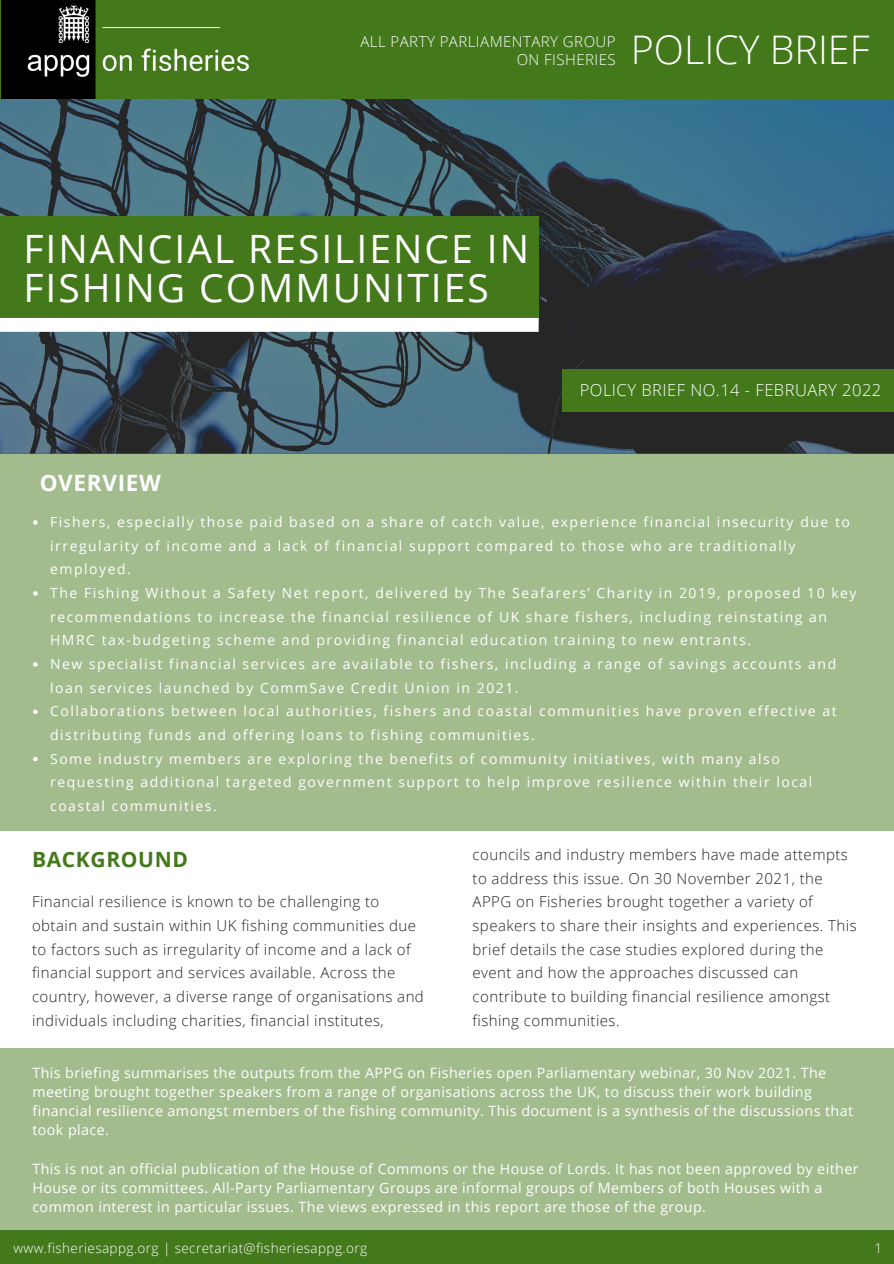
<style>
.page{position:relative;width:894px;height:1264px;background:#fff}
.page>*{position:absolute;margin:0;border:0;box-sizing:border-box;transform-origin:0 0}
.t1{font:300 39.45px "Open Sans";color:#fff}
.t2{font:39px/38.2px "Open Sans";letter-spacing:.05em;color:#fff}
.t3{font:700 22.5px "Open Sans";letter-spacing:.03em;color:#fff}
.t4{font:700 21px "Open Sans";letter-spacing:.03em;color:#43781b}
.t5{font:300 16.5px "Open Sans";letter-spacing:.03em;color:#fff}
.t6{font:300 15px/23.7px "Open Sans";letter-spacing:.03em;color:#222}
.t7{font:700 15px/23.7px "Open Sans";letter-spacing:.03em;color:#fff}
.t8{font:300 15px "Open Sans";letter-spacing:.03em;color:#fff}
.t9{font:14.25px/19.2px "Open Sans";letter-spacing:.03em;color:#fff}
.t10{font:13.95px/23.7px "Open Sans";letter-spacing:.11em;color:#fff}
.t11{font:300 13.5px "Open Sans";letter-spacing:.03em;color:#fff}
</style>
<div class="page">
<div style="left:0;top:1230px;width:893px;height:33px;background:#43781b"></div>
<div style="left:0;top:1048px;width:893px;height:182px;background:#a2bc8e"></div>
<img style="left:0;top:98px;width:893px;height:355px">
<div style="left:0;top:216px;width:538px;height:107px;background:#43781b"></div>
<svg style="left:0;top:318px;width:538px;height:14px"></svg>
<div style="left:0;top:453px;width:893px;height:377px;background:#a2bc8e"></div>
<div style="left:0;top:0;width:893px;height:98px;background:#43781b"></div>
<div style="left:561px;top:369px;width:332px;height:43px;background:#43781b"></div>
<img style="left:1px;top:0;width:248px;height:98px">
<svg style="left:33px;top:520px;width:5px;height:5px"></svg>
<svg style="left:33px;top:591px;width:5px;height:4px"></svg>
<svg style="left:33px;top:662px;width:5px;height:4px"></svg>
<svg style="left:33px;top:709px;width:5px;height:5px"></svg>
<svg style="left:33px;top:756px;width:5px;height:5px"></svg>
<p class="t7" style="left:517px;top:20px;width:310px">ALL PARTY PARLIAMENTARY GROUP ON<br>FISHERIES</p>
<p class="t1" style="left:630px;top:22px;width:240px">POLICY BRIEF</p>
<p class="t8" style="left:360px;top:31px;width:256px">ALL PARTY PARLIAMENTARY GROUP</p>
<p class="t8" style="left:516px;top:49px;width:100px">ON FISHERIES</p>
<p class="t2" style="left:23px;top:229px;width:507px">FINANCIAL RESILIENCE IN<br>FISHING COMMUNITIES</p>
<p class="t3" style="left:40px;top:466px;width:123px">OVERVIEW</p>
<p class="t5" style="left:579px;top:379px;width:303px">POLICY BRIEF NO.14 - FEBRUARY 2022</p>
<p class="t10" style="left:50px;top:509px;width:801px">Fishers, especially those paid based on a share of catch value, experience financial insecurity due to irregularity of income and a lack of financial support compared to those who are traditionally employed.</p>
<p class="t10" style="left:50px;top:580px;width:807px">The Fishing Without a Safety Net report, delivered by The Seafarers’ Charity in 2019, proposed 10 key recommendations to increase the financial resilience of UK share fishers, including reinstating an<br>HMRC tax-budgeting scheme and providing financial education training to new entrants.</p>
<p class="t10" style="left:50px;top:651px;width:787px">New specialist financial services are available to fishers, including a range of savings accounts and loan services launched by CommSave Credit Union in 2021.</p>
<p class="t10" style="left:50px;top:699px;width:787px">Collaborations between local authorities, fishers and coastal communities have proven effective at distributing funds and offering loans to fishing communities.</p>
<p class="t10" style="left:50px;top:746px;width:763px">Some industry members are exploring the benefits of community initiatives, with many also requesting additional targeted government support to help improve resilience within their local coastal communities.</p>
<p class="t4" style="left:32px;top:844px;width:157px">BACKGROUND</p>
<p class="t6" style="left:472px;top:842px;width:385px">councils and industry members have made attempts to address this issue. On 30 November 2021, the APPG on Fisheries brought together a variety of speakers to share their insights and experiences. This brief details the case studies explored during the event and how the approaches discussed can contribute to building financial resilience amongst fishing communities.</p>
<p class="t6" style="left:32px;top:889px;width:393px">Financial resilience is known to be challenging to obtain and sustain within UK fishing communities due to factors such as irregularity of income and a lack of financial support and services available. Across the country, however, a diverse range of organisations and individuals including charities, financial institutes,</p>
<p class="t9" style="left:32px;top:1062px;width:821px">This briefing summarises the outputs from the APPG on Fisheries open Parliamentary webinar, 30 Nov 2021. The meeting brought together speakers from a range of organisations across the UK, to discuss their work building financial resilience amongst members of the fishing community. This document is a synthesis of the discussions that took place.</p>
<p class="t9" style="left:32px;top:1158px;width:827px">This is not an official publication of the House of Commons or the House of Lords. It has not been approved by either<br>House or its committees. All-Party Parliamentary Groups are informal groups of Members of both Houses with a common interest in particular issues. The views expressed in this report are those of the group.</p>
<p class="t11" style="left:13px;top:1238px;width:355px">www.fisheriesappg.org | secretariat@fisheriesappg.org</p>
<p class="t11" style="left:874px;top:1238px;width:9px">1</p>
</div>
